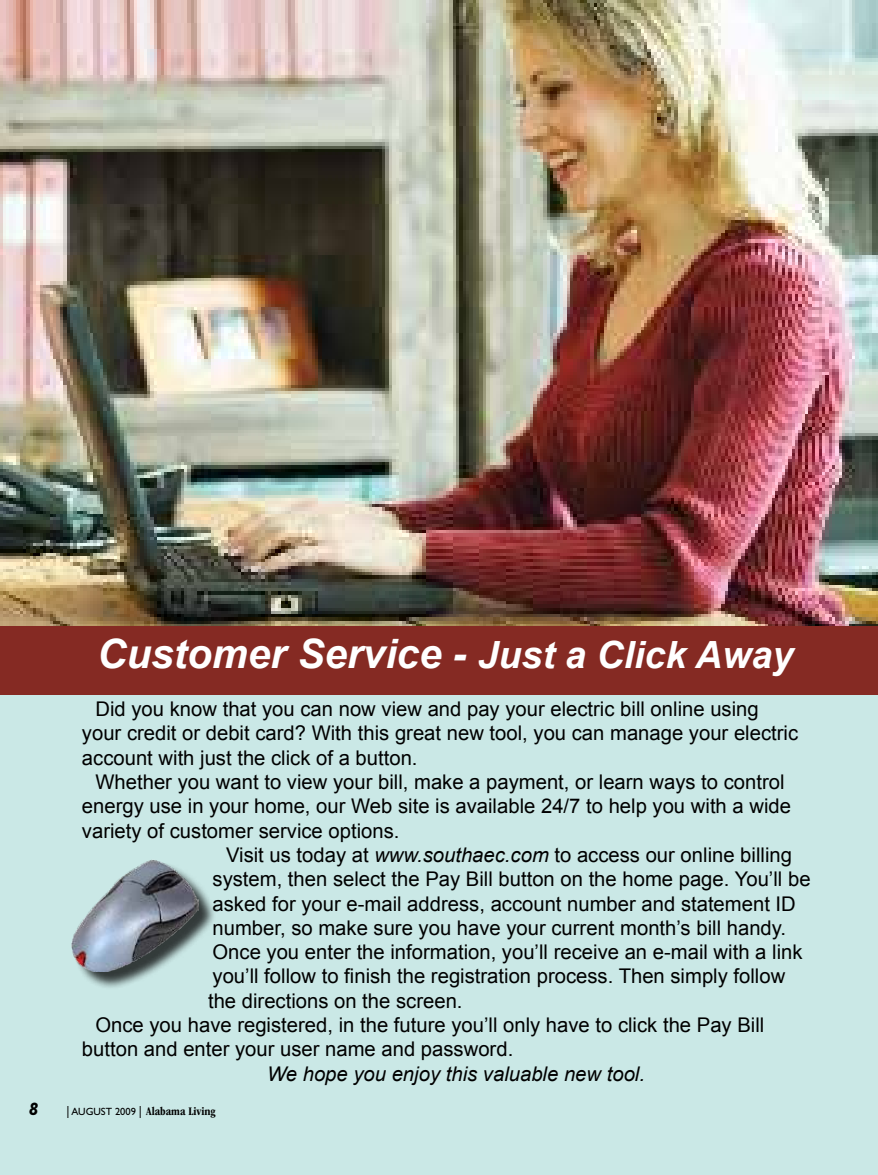
<style>
.page{position:relative;width:878px;height:1175px;background:#fff}
.page>*{position:absolute;margin:0;border:0;box-sizing:border-box;transform-origin:0 0}
.t1{font:italic 700 40.5px "Arial";color:#fff}
.t2{font:20.25px/24.3px "Arial";color:#000}
.t3{font:italic 20.25px "Arial";color:#000}
.t4{font:italic 700 18px "Gill Sans Std";color:#000}
.t5{font:700 condensed 12px "ITC Garamond Std";color:#000}
.s1{font-size:37.5px}
.s2{font-style:italic}
.s3{font-family:"Gill Sans Std";font-weight:400;font-stretch:normal}
.s4{font-family:"Gill Sans Std";font-weight:400;font-stretch:normal;font-size:10.5px}
</style>
<div class="page">
<div style="left:0;top:691px;width:878px;height:483px;background:#cae8e6"></div>
<img style="left:0;top:0;width:878px;height:625px">
<div style="left:0;top:625px;width:878px;height:69px;background:#852a23"></div>
<div style="left:74px;top:861px;width:141px;height:128px;background:#000;opacity:.75"></div>
<img style="left:72px;top:860px;width:126px;height:112px">
<h1 class="t1" style="left:97px;top:627px;width:697px">Customer Service - <span class="s1">Just a Click Away</span></h1>
<p class="t2" style="left:82px;top:697px;width:717px;text-indent:14px">Did you know that you can now view and pay your electric bill online using your credit or debit card? With this great new tool, you can manage your electric account with just the click of a button.</p>
<p class="t2" style="left:95px;top:770px;width:690px">Whether you want to view your bill, make a payment, or learn ways to control</p>
<p class="t2" style="left:82px;top:794px;width:710px">energy use in your home, our Web site is available 24/7 to help you with a wide</p>
<p class="t2" style="left:82px;top:818px;width:319px">variety of customer service options.</p>
<p class="t2" style="left:226px;top:843px;width:567px">Visit us today at <span class="s2">www.southaec.com</span> to access our online billing</p>
<p class="t2" style="left:212px;top:867px;width:599px">system, then select the Pay Bill button on the home page. You’ll be</p>
<p class="t2" style="left:212px;top:891px;width:584px">asked for your e-mail address, account number and statement ID</p>
<p class="t2" style="left:212px;top:915px;width:575px">number, so make sure you have your current month’s bill handy.</p>
<p class="t2" style="left:212px;top:940px;width:591px">Once you enter the information, you’ll receive an e-mail with a link</p>
<p class="t2" style="left:212px;top:964px;width:574px">you’ll follow to finish the registration process. Then simply follow</p>
<p class="t2" style="left:208px;top:988px;width:256px">the directions on the screen.</p>
<p class="t2" style="left:95px;top:1013px;width:670px">Once you have registered, in the future you’ll only have to click the Pay Bill</p>
<p class="t2" style="left:82px;top:1037px;width:433px">button and enter your user name and password.</p>
<p class="t3" style="left:267px;top:1060px;width:379px">We hope you enjoy this valuable new tool.</p>
<p class="t4" style="left:29px;top:1098px;width:11px">8</p>
<p class="t5" style="left:66px;top:1104px;width:151px"><span class="s3">|</span> <span class="s4">AUGUST 2009</span> <span class="s3">|</span> Alabama Living</p>
</div>
